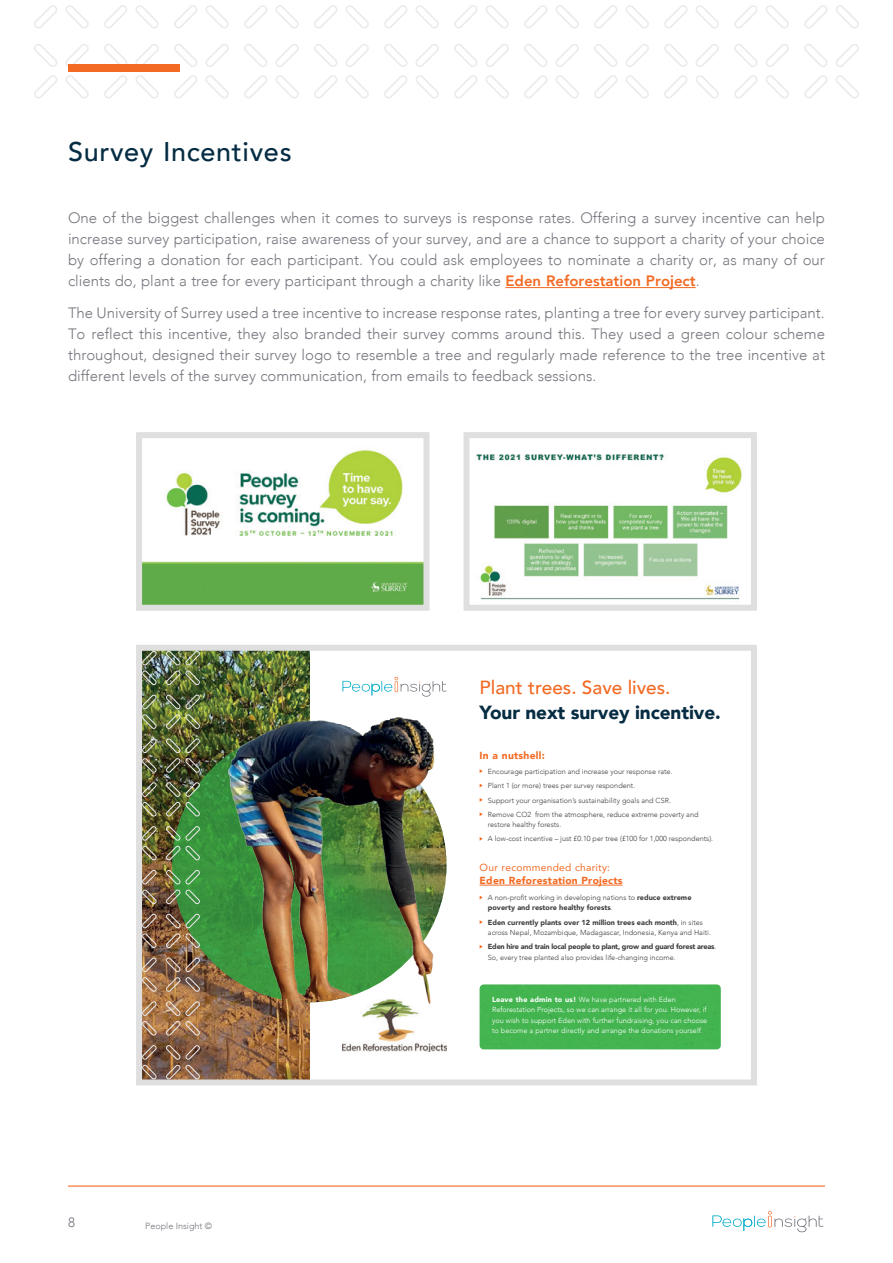
<style>
.page{position:relative;width:893px;height:1263px;background:#fff}
.page>*{position:absolute;margin:0;border:0;box-sizing:border-box;transform-origin:0 0}
.t1{font:500 27px "Avenir";letter-spacing:.025em;color:#052c42}
.t2{font:900 19.05px/24.9px "Avenir";letter-spacing:-.005em;color:#052c42}
.t3{font:300 15px/21px "Avenir";color:#75757e;text-align:justify}
.t4{font:300 13.5px "Avenir";color:#75757e}
.t5{font:900 10.2px/13.2px "Avenir";letter-spacing:.025em;color:#f36a23}
.t6{font:300 9px "Avenir";color:#75757e}
.t7{font:300 7.35px/14.4px "Avenir";color:#3e3e3f}
.t8{font:300 7.35px/10.2px "Avenir";color:#fff}
.t9{font:900 7.35px/10.2px "Avenir";letter-spacing:-.03em;color:#3e3e3f}
.t10{font:900 7.35px/10.2px "Avenir";color:#3e3e3f}
.s1{font-weight:800;color:#f36a23}
.s2{font-weight:500;color:#f36a23}
.s3{font-weight:400}
.s4{font-weight:300}
.s5{font-weight:900}
</style>
<div class="page">
<svg style="left:712px;top:1211px;width:111px;height:21px"></svg>
<hr style="left:68px;top:1185px;width:757px;height:1px;background:#f36a23">
<svg style="left:34px;top:5px;width:23px;height:23px"></svg>
<svg style="left:65px;top:5px;width:24px;height:23px"></svg>
<svg style="left:104px;top:5px;width:23px;height:23px"></svg>
<svg style="left:135px;top:5px;width:24px;height:23px"></svg>
<svg style="left:174px;top:5px;width:23px;height:23px"></svg>
<svg style="left:206px;top:5px;width:23px;height:23px"></svg>
<svg style="left:244px;top:5px;width:23px;height:23px"></svg>
<svg style="left:276px;top:5px;width:23px;height:23px"></svg>
<svg style="left:314px;top:5px;width:23px;height:23px"></svg>
<svg style="left:346px;top:5px;width:23px;height:23px"></svg>
<svg style="left:384px;top:5px;width:23px;height:23px"></svg>
<svg style="left:416px;top:5px;width:23px;height:23px"></svg>
<svg style="left:454px;top:5px;width:23px;height:23px"></svg>
<svg style="left:486px;top:5px;width:23px;height:23px"></svg>
<svg style="left:524px;top:5px;width:23px;height:23px"></svg>
<svg style="left:556px;top:5px;width:23px;height:23px"></svg>
<svg style="left:594px;top:5px;width:23px;height:23px"></svg>
<svg style="left:626px;top:5px;width:23px;height:23px"></svg>
<svg style="left:664px;top:5px;width:23px;height:23px"></svg>
<svg style="left:696px;top:5px;width:23px;height:23px"></svg>
<svg style="left:734px;top:5px;width:23px;height:23px"></svg>
<svg style="left:766px;top:5px;width:23px;height:23px"></svg>
<svg style="left:804px;top:5px;width:24px;height:23px"></svg>
<svg style="left:836px;top:5px;width:23px;height:23px"></svg>
<svg style="left:34px;top:44px;width:23px;height:23px"></svg>
<svg style="left:34px;top:75px;width:23px;height:23px"></svg>
<svg style="left:65px;top:44px;width:24px;height:22px"></svg>
<svg style="left:65px;top:75px;width:24px;height:23px"></svg>
<svg style="left:104px;top:44px;width:23px;height:20px"></svg>
<svg style="left:104px;top:75px;width:23px;height:23px"></svg>
<svg style="left:135px;top:44px;width:24px;height:20px"></svg>
<svg style="left:135px;top:75px;width:24px;height:23px"></svg>
<svg style="left:174px;top:44px;width:23px;height:24px"></svg>
<svg style="left:174px;top:75px;width:23px;height:23px"></svg>
<svg style="left:206px;top:44px;width:23px;height:23px"></svg>
<svg style="left:206px;top:75px;width:23px;height:23px"></svg>
<svg style="left:244px;top:44px;width:23px;height:23px"></svg>
<svg style="left:244px;top:75px;width:23px;height:23px"></svg>
<svg style="left:276px;top:44px;width:23px;height:23px"></svg>
<svg style="left:276px;top:75px;width:23px;height:23px"></svg>
<svg style="left:314px;top:44px;width:23px;height:23px"></svg>
<svg style="left:314px;top:75px;width:23px;height:23px"></svg>
<svg style="left:346px;top:44px;width:23px;height:23px"></svg>
<svg style="left:346px;top:75px;width:23px;height:23px"></svg>
<svg style="left:384px;top:44px;width:23px;height:23px"></svg>
<svg style="left:384px;top:75px;width:23px;height:23px"></svg>
<svg style="left:416px;top:44px;width:23px;height:23px"></svg>
<svg style="left:416px;top:75px;width:23px;height:23px"></svg>
<svg style="left:454px;top:44px;width:23px;height:23px"></svg>
<svg style="left:454px;top:75px;width:23px;height:23px"></svg>
<svg style="left:486px;top:44px;width:23px;height:23px"></svg>
<svg style="left:486px;top:75px;width:23px;height:23px"></svg>
<svg style="left:524px;top:44px;width:23px;height:23px"></svg>
<svg style="left:524px;top:75px;width:23px;height:23px"></svg>
<svg style="left:556px;top:44px;width:23px;height:23px"></svg>
<svg style="left:556px;top:75px;width:23px;height:23px"></svg>
<svg style="left:594px;top:44px;width:23px;height:23px"></svg>
<svg style="left:594px;top:75px;width:23px;height:23px"></svg>
<svg style="left:626px;top:44px;width:23px;height:23px"></svg>
<svg style="left:626px;top:75px;width:23px;height:23px"></svg>
<svg style="left:664px;top:44px;width:23px;height:23px"></svg>
<svg style="left:664px;top:75px;width:23px;height:23px"></svg>
<svg style="left:696px;top:44px;width:23px;height:23px"></svg>
<svg style="left:696px;top:75px;width:23px;height:23px"></svg>
<svg style="left:734px;top:44px;width:24px;height:23px"></svg>
<svg style="left:734px;top:75px;width:23px;height:23px"></svg>
<svg style="left:766px;top:44px;width:23px;height:23px"></svg>
<svg style="left:766px;top:75px;width:23px;height:23px"></svg>
<svg style="left:804px;top:44px;width:24px;height:23px"></svg>
<svg style="left:804px;top:75px;width:24px;height:23px"></svg>
<svg style="left:836px;top:44px;width:23px;height:23px"></svg>
<svg style="left:836px;top:75px;width:23px;height:23px"></svg>
<div style="left:68px;top:64px;width:111px;height:8px;background:#f36a23"></div>
<hr style="left:505px;top:287px;width:191px;height:1px;background:#f36a23">
<img style="left:143px;top:1027px;width:166px;height:51px">
<div style="left:480px;top:984px;width:241px;height:65px;background:#43b54f"></div>
<hr style="left:480px;top:885px;width:143px;height:1px;background:#f36a23">
<img style="left:342px;top:1027px;width:104px;height:24px">
<svg style="left:166px;top:1027px;width:34px;height:9px"></svg>
<svg style="left:166px;top:1045px;width:34px;height:33px"></svg>
<svg style="left:143px;top:1027px;width:14px;height:9px"></svg>
<svg style="left:143px;top:1045px;width:14px;height:33px"></svg>
<img style="left:143px;top:652px;width:353px;height:375px">
<div style="left:136px;top:645px;width:621px;height:440px;border:6px solid #dfdfe0"></div>
<img style="left:143px;top:450px;width:279px;height:154px">
<div style="left:136px;top:432px;width:293px;height:179px;border:6px solid #dfdfe0"></div>
<img style="left:476px;top:454px;width:266px;height:146px">
<div style="left:463px;top:432px;width:294px;height:179px;border:6px solid #dfdfe0"></div>
<p class="t1" style="left:68px;top:128px;width:225px">Survey Incentives</p>
<p class="t3" style="left:68px;top:208px;width:758px">One of the biggest challenges when it comes to surveys is response rates. Offering a survey incentive can help increase survey participation, raise awareness of your survey, and are a chance to support a charity of your choice by offering a donation for each participant. You could ask employees to nominate a charity or, as many of our clients do, plant a tree for every participant through a charity like <span class="s1">Eden Reforestation Project</span>.</p>
<p class="t3" style="left:68px;top:302px;width:758px">The University of Surrey used a tree incentive to increase response rates, planting a tree for every survey participant.<br>To reflect this incentive, they also branded their survey comms around this. They used a green colour scheme throughout, designed their survey logo to resemble a tree and regularly made reference to the tree incentive at different levels of the survey communication, from emails to feedback sessions.</p>
<p class="t2" style="left:480px;top:675px;width:243px"><span class="s2">Plant trees. Save lives.<br></span>Your next survey incentive.</p>
<p class="t4" style="left:68px;top:1214px;width:9px">8</p>
<p class="t6" style="left:145px;top:1221px;width:68px">People Insight ©</p>
<p class="t5" style="left:480px;top:749px;width:67px">In a nutshell:</p>
<p class="t7" style="left:488px;top:764px;width:212px">Encourage participation and increase your response rate.<br>Plant 1 (or more) trees per survey respondent.<br>Support your organisation’s sustainability goals and CSR.<br>Remove CO2 from the atmosphere, reduce extreme poverty and</p>
<p class="t7" style="left:488px;top:817px;width:227px">restore healthy forests.<br>A low-cost incentive – just £0.10 per tree (£100 for 1,000 respondents).</p>
<p class="t5" style="left:480px;top:861px;width:144px"><span class="s3">Our recommended charity:<br></span>Eden Reforestation Projects</p>
<p class="t10" style="left:488px;top:892px;width:205px"><span class="s4">A non-profit working in developing nations to</span> reduce extreme poverty and restore healthy forests<span class="s4">.</span></p>
<p class="t7" style="left:488px;top:917px;width:225px;line-height:10.2px"><span class="s5">Eden currently plants over 12 million trees each month</span>, in sites across Nepal, Mozambique, Madagascar, Indonesia, Kenya and Haiti.</p>
<p class="t9" style="left:488px;top:941px;width:230px">Eden hire and train local people to plant, grow and guard forest areas<span class="s4">.<br>So, every tree planted also provides life-changing income.</span></p>
<p class="t8" style="left:492px;top:994px;width:217px"><span class="s5">Leave the admin to us!</span> We have partnered with Eden Reforestation Projects, so we can arrange it all for you. However, if you wish to support Eden with further fundraising, you can choose to become a partner directly and arrange the donations yourself.</p>
</div>
